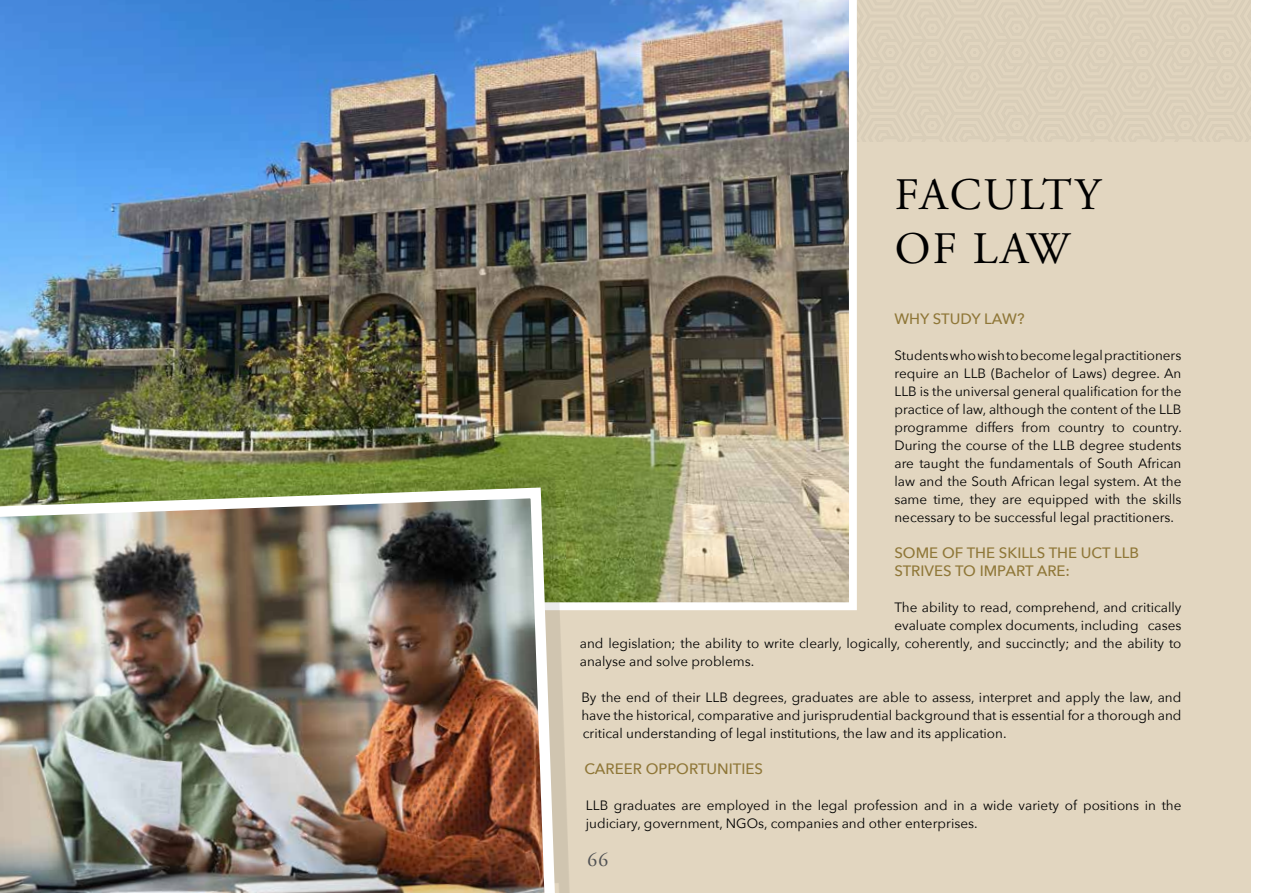
<style>
.page{position:relative;width:1263px;height:893px;background:#fff}
.page>*{position:absolute;margin:0;border:0;box-sizing:border-box;transform-origin:0 0}
.t1{font:45px/54px "Adobe Garamond Pro";letter-spacing:.055em;color:#000}
.t2{font:19.5px "Adobe Garamond Pro";color:#515254}
.t3{font:500 15px/18px "Avenir Next";color:#8f7738}
.t4{font:13.5px/18px "Avenir Next";color:#000;text-align:justify}
</style>
<div class="page">
<div style="left:0;top:0;width:1250px;height:893px;background:#e2d6c0"></div>
<img style="left:0;top:0;width:857px;height:610px">
<div style="left:0;top:477px;width:570px;height:416px;background:#000;opacity:.08"></div>
<img style="left:0;top:482px;width:562px;height:411px">
<h1 class="t1" style="left:895px;top:169px;width:208px">FACULTY<br>OF LAW</h1>
<p class="t3" style="left:894px;top:309px;width:132px">WHY STUDY LAW?</p>
<p class="t4" style="left:894px;top:346px;width:289px">Students who wish to become legal practitioners require an LLB (Bachelor of Laws) degree. An LLB is the universal general qualification for the practice of law, although the content of the LLB programme differs from country to country.<br>During the course of the LLB degree students are taught the fundamentals of South African law and the South African legal system. At the same time, they are equipped with the skills necessary to be successful legal practitioners.</p>
<p class="t3" style="left:894px;top:543px;width:246px">SOME OF THE SKILLS THE UCT LLB<br>STRIVES TO IMPART ARE:</p>
<p class="t4" style="left:894px;top:598px;width:288px">The ability to read, comprehend, and critically</p>
<p class="t4" style="left:894px;top:616px;width:288px">evaluate complex documents, including cases</p>
<p class="t4" style="left:580px;top:634px;width:603px">and legislation; the ability to write clearly, logically, coherently, and succinctly; and the ability to</p>
<p class="t4" style="left:580px;top:652px;width:176px">analyse and solve problems.</p>
<p class="t4" style="left:581px;top:688px;width:601px">By the end of their LLB degrees, graduates are able to assess, interpret and apply the law, and have the historical, comparative and jurisprudential background that is essential for a thorough and critical understanding of legal institutions, the law and its application.</p>
<p class="t3" style="left:584px;top:759px;width:180px">CAREER OPPORTUNITIES</p>
<p class="t4" style="left:586px;top:796px;width:597px">LLB graduates are employed in the legal profession and in a wide variety of positions in the judiciary, government, NGOs, companies and other enterprises.</p>
<h2 class="t2" style="left:587px;top:848px;width:22px">66</h2>
</div>
